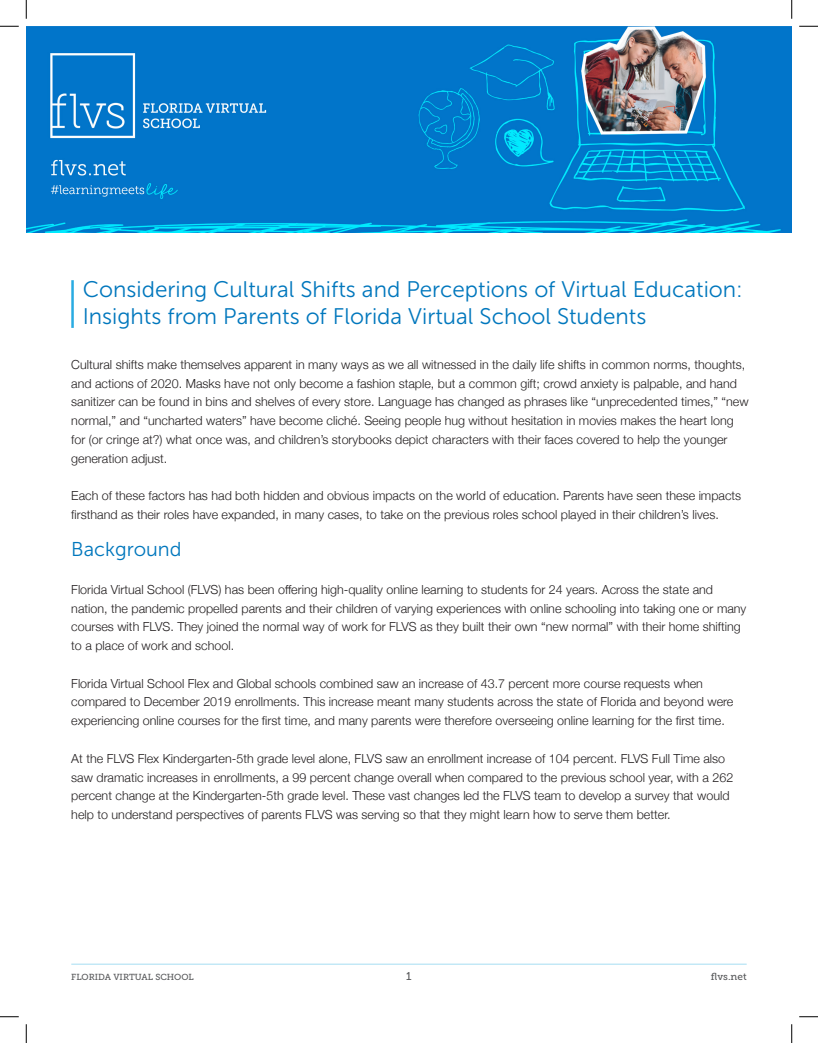
<style>
.page{position:relative;width:818px;height:1043px;background:#fff}
.page>*{position:absolute;margin:0;border:0;box-sizing:border-box;transform-origin:0 0}
.t1{font:22.5px "Museo Sans 300";color:#0077bd}
.t2{font:20px "Museo Sans 300";color:#0077bd}
.t3{font:300 12.5px/18.8px "Helvetica Neue";color:#231f20}
.t4{font:11.25px "Museo Slab 500";color:#57585a}
.t5{font:10px "Museo Slab 500";color:#57585a}
.t6{font:8.75px "Museo Slab 500";color:#57585a}
</style>
<div class="page">
<hr style="left:71px;top:963px;width:675px;height:1px;background:#b7e4f5">
<img style="left:26px;top:26px;width:765px;height:207px">
<hr style="left:71px;top:280px;width:3px;height:48px;background:#29abe2">
<svg style="left:0;top:25px;width:19px;height:2px"></svg>
<svg style="left:799px;top:25px;width:19px;height:2px"></svg>
<svg style="left:0;top:1016px;width:19px;height:1px"></svg>
<svg style="left:799px;top:1016px;width:19px;height:1px"></svg>
<svg style="left:25px;top:0;width:2px;height:19px"></svg>
<svg style="left:25px;top:1024px;width:2px;height:18px"></svg>
<svg style="left:791px;top:0;width:1px;height:19px"></svg>
<svg style="left:791px;top:1024px;width:1px;height:18px"></svg>
<p class="t1" style="left:83px;top:277px;width:661px">Considering Cultural Shifts and Perceptions of Virtual Education:</p>
<p class="t1" style="left:83px;top:304px;width:565px">Insights from Parents of Florida Virtual School Students</p>
<p class="t3" style="left:71px;top:354px;width:679px">Cultural shifts make themselves apparent in many ways as we all witnessed in the daily life shifts in common norms, thoughts, and actions of 2020. Masks have not only become a fashion staple, but a common gift; crowd anxiety is palpable, and hand sanitizer can be found in bins and shelves of every store. Language has changed as phrases like “unprecedented times,” “new normal,” and “uncharted waters” have become cliché. Seeing people hug without hesitation in movies makes the heart long for (or cringe at?) what once was, and children’s storybooks depict characters with their faces covered to help the younger generation adjust.</p>
<p class="t3" style="left:71px;top:485px;width:671px">Each of these factors has had both hidden and obvious impacts on the world of education. Parents have seen these impacts firsthand as their roles have expanded, in many cases, to take on the previous roles school played in their children’s lives.</p>
<p class="t2" style="left:71px;top:538px;width:112px">Background</p>
<p class="t3" style="left:71px;top:579px;width:676px">Florida Virtual School (FLVS) has been offering high-quality online learning to students for 24 years. Across the state and nation, the pandemic propelled parents and their children of varying experiences with online schooling into taking one or many courses with FLVS. They joined the normal way of work for FLVS as they built their own “new normal” with their home shifting to a place of work and school.</p>
<p class="t3" style="left:71px;top:673px;width:663px">Florida Virtual School Flex and Global schools combined saw an increase of 43.7 percent more course requests when compared to December 2019 enrollments. This increase meant many students across the state of Florida and beyond were experiencing online courses for the first time, and many parents were therefore overseeing online learning for the first time.</p>
<p class="t3" style="left:71px;top:748px;width:663px">At the FLVS Flex Kindergarten-5th grade level alone, FLVS saw an enrollment increase of 104 percent. FLVS Full Time also saw dramatic increases in enrollments, a 99 percent change overall when compared to the previous school year, with a 262 percent change at the Kindergarten-5th grade level. These vast changes led the FLVS team to develop a survey that would help to understand perspectives of parents FLVS was serving so that they might learn how to serve them better.</p>
<p class="t6" style="left:71px;top:972px;width:124px">FLORIDA VIRTUAL SCHOOL</p>
<p class="t4" style="left:406px;top:970px;width:7px">1</p>
<p class="t5" style="left:711px;top:971px;width:37px">flvs.net</p>
</div>
